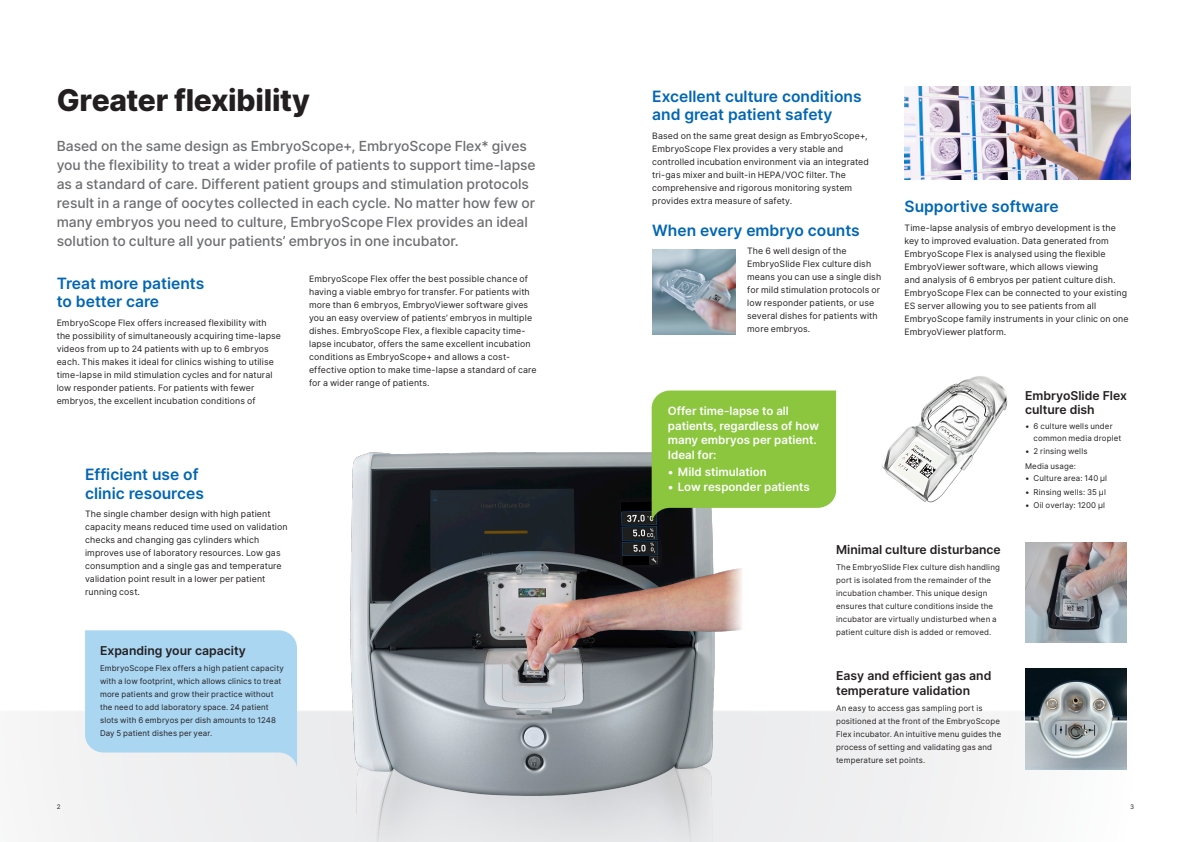
<style>
.page{position:relative;width:1191px;height:842px;background:#fff}
.page>*{position:absolute;margin:0;border:0;box-sizing:border-box;transform-origin:0 0}
.Headline_EB_30_32{font:800 30px "Inter";letter-spacing:-.01em;color:#231f20}
.INTER_Heading_1{font:600 15.6px/18.5px "Inter";color:#0166b3}
.INTER_Ingres{font:500 13.9px/19px "Inter";color:#6c6d70}
.INTER_rub2{font:600 12.2px/14.5px "Inter";color:#231f20}
.INTER_Heading_1-2{font:600 12.2px "Inter";color:#231f20}
.INTER_rub2-2{font:600 11.5px/14.5px "Inter";color:#fff}
.INTER_Body_copy{font:8.8px/13px "Inter";letter-spacing:.015em;color:#231f20}
.INTER_Body_copy-2{font:7.9px/13px "Inter";letter-spacing:.02em;color:#231f20}
.t1{font:6.3px "Inter";color:#231f20}
</style>
<div class="page">
<div style="left:0;top:711px;width:1134px;height:131px;background:#f0f0f2"></div>
<img style="left:652px;top:249px;width:84px;height:85px">
<img style="left:1025px;top:542px;width:101px;height:101px">
<img style="left:350px;top:452px;width:392px;height:390px">
<svg style="left:85px;top:630px;width:212px;height:137px;background:#b1d8f1"></svg>
<svg style="left:651px;top:390px;width:185px;height:133px;background:#92c64f"></svg>
<img style="left:1025px;top:668px;width:101px;height:101px">
<img style="left:904px;top:87px;width:227px;height:92px">
<img style="left:882px;top:376px;width:126px;height:127px">
<p class="Headline_EB_30_32" style="left:57px;top:78px;width:255px">Greater flexibility</p>
<p class="INTER_Ingres" style="left:57px;top:136px;width:480px">Based on the same design as EmbryoScope+, EmbryoScope Flex* gives you the flexibility to treat a wider profile of patients to support time-lapse as a standard of care. Different patient groups and stimulation protocols result in a range of oocytes collected in each cycle. No matter how few or many embryos you need to culture, EmbryoScope Flex provides an ideal solution to culture all your patients’ embryos in one incubator.</p>
<p class="INTER_Heading_1" style="left:57px;top:273px;width:149px">Treat more patients to better care</p>
<p class="INTER_Body_copy" style="left:57px;top:316px;width:226px">EmbryoScope Flex offers increased flexibility with the possibility of simultaneously acquiring time-lapse videos from up to 24 patients with up to 6 embryos each. This makes it ideal for clinics wishing to utilise time-lapse in mild stimulation cycles and for natural low responder patients. For patients with fewer embryos, the excellent incubation conditions of</p>
<p class="INTER_Body_copy" style="left:309px;top:272px;width:229px">EmbryoScope Flex offer the best possible chance of having a viable embryo for transfer. For patients with more than 6 embryos, EmbryoViewer software gives you an easy overview of patients’ embryos in multiple dishes. EmbryoScope Flex, a flexible capacity time&shy;lapse incubator, offers the same excellent incubation conditions as EmbryoScope+ and allows a cost&shy;effective option to make time-lapse a standard of care for a wider range of patients.</p>
<p class="INTER_Heading_1" style="left:85px;top:465px;width:120px">Efficient use of clinic resources</p>
<p class="INTER_Body_copy" style="left:85px;top:507px;width:204px">The single chamber design with high patient capacity means reduced time used on validation checks and changing gas cylinders which improves use of laboratory resources. Low gas consumption and a single gas and temperature validation point result in a lower per patient running cost.</p>
<p class="INTER_Heading_1-2" style="left:100px;top:641px;width:147px">Expanding your capacity</p>
<p class="INTER_Body_copy-2" style="left:100px;top:661px;width:185px">EmbryoScope Flex offers a high patient capacity with a low footprint, which allows clinics to treat more patients and grow their practice without the need to add laboratory space. 24 patient slots with 6 embryos per dish amounts to 1248<br>Day 5 patient dishes per year.</p>
<p class="INTER_Heading_1" style="left:652px;top:87px;width:211px">Excellent culture conditions and great patient safety</p>
<p class="INTER_Body_copy" style="left:652px;top:129px;width:218px">Based on the same great design as EmbryoScope+, EmbryoScope Flex provides a very stable and controlled incubation environment via an integrated tri-gas mixer and built-in HEPA/VOC filter. The comprehensive and rigorous monitoring system provides extra measure of safety.</p>
<p class="INTER_Heading_1" style="left:652px;top:220px;width:209px">When every embryo counts</p>
<p class="INTER_Body_copy" style="left:747px;top:244px;width:135px">The 6 well design of the<br>EmbryoSlide Flex culture dish means you can use a single dish for mild stimulation protocols or low responder patients, or use several dishes for patients with more embryos.</p>
<p class="INTER_rub2-2" style="left:668px;top:404px;width:152px">Offer time-lapse to all patients, regardless of how many embryos per patient.<br>Ideal for:</p>
<p class="INTER_rub2-2" style="left:668px;top:464px;width:100px">• Mild stimulation</p>
<p class="INTER_rub2-2" style="left:668px;top:479px;width:143px">• Low responder patients</p>
<p class="INTER_Heading_1" style="left:904px;top:197px;width:156px">Supportive software</p>
<p class="INTER_Body_copy" style="left:904px;top:221px;width:226px">Time-lapse analysis of embryo development is the key to improved evaluation. Data generated from EmbryoScope Flex is analysed using the flexible EmbryoViewer software, which allows viewing<br>and analysis of 6 embryos per patient culture dish.<br>EmbryoScope Flex can be connected to your existing ES server allowing you to see patients from all EmbryoScope family instruments in your clinic on one EmbryoViewer platform.</p>
<p class="INTER_rub2" style="left:1025px;top:388px;width:104px">EmbryoSlide Flex culture dish</p>
<p class="INTER_Body_copy-2" style="left:1033px;top:420px;width:89px;line-height:12px;text-indent:-9px">• 6 culture wells under common media droplet</p>
<p class="INTER_Body_copy-2" style="left:1025px;top:445px;width:64px">• 2 rinsing wells</p>
<p class="INTER_Body_copy-2" style="left:1025px;top:460px;width:52px">Media usage:</p>
<p class="INTER_Body_copy-2" style="left:1025px;top:472px;width:84px">• Culture area: 140 µl</p>
<p class="INTER_Body_copy-2" style="left:1025px;top:485px;width:82px">• Rinsing wells: 35 µl</p>
<p class="INTER_Body_copy-2" style="left:1025px;top:498px;width:82px">• Oil overlay: 1200 µl</p>
<p class="INTER_rub2" style="left:836px;top:542px;width:166px">Minimal culture disturbance</p>
<p class="INTER_Body_copy-2" style="left:836px;top:560px;width:165px">The EmbryoSlide Flex culture dish handling port is isolated from the remainder of the incubation chamber. This unique design ensures that culture conditions inside the incubator are virtually undisturbed when a patient culture dish is added or removed.</p>
<p class="INTER_rub2" style="left:836px;top:668px;width:157px">Easy and efficient gas and temperature validation</p>
<p class="INTER_Body_copy-2" style="left:836px;top:701px;width:167px">An easy to access gas sampling port is positioned at the front of the EmbryoScope Flex incubator. An intuitive menu guides the process of setting and validating gas and temperature set points.</p>
<p class="t1" style="left:57px;top:802px;width:5px">2</p>
<p class="t1" style="left:1130px;top:802px;width:6px">3</p>
</div>
